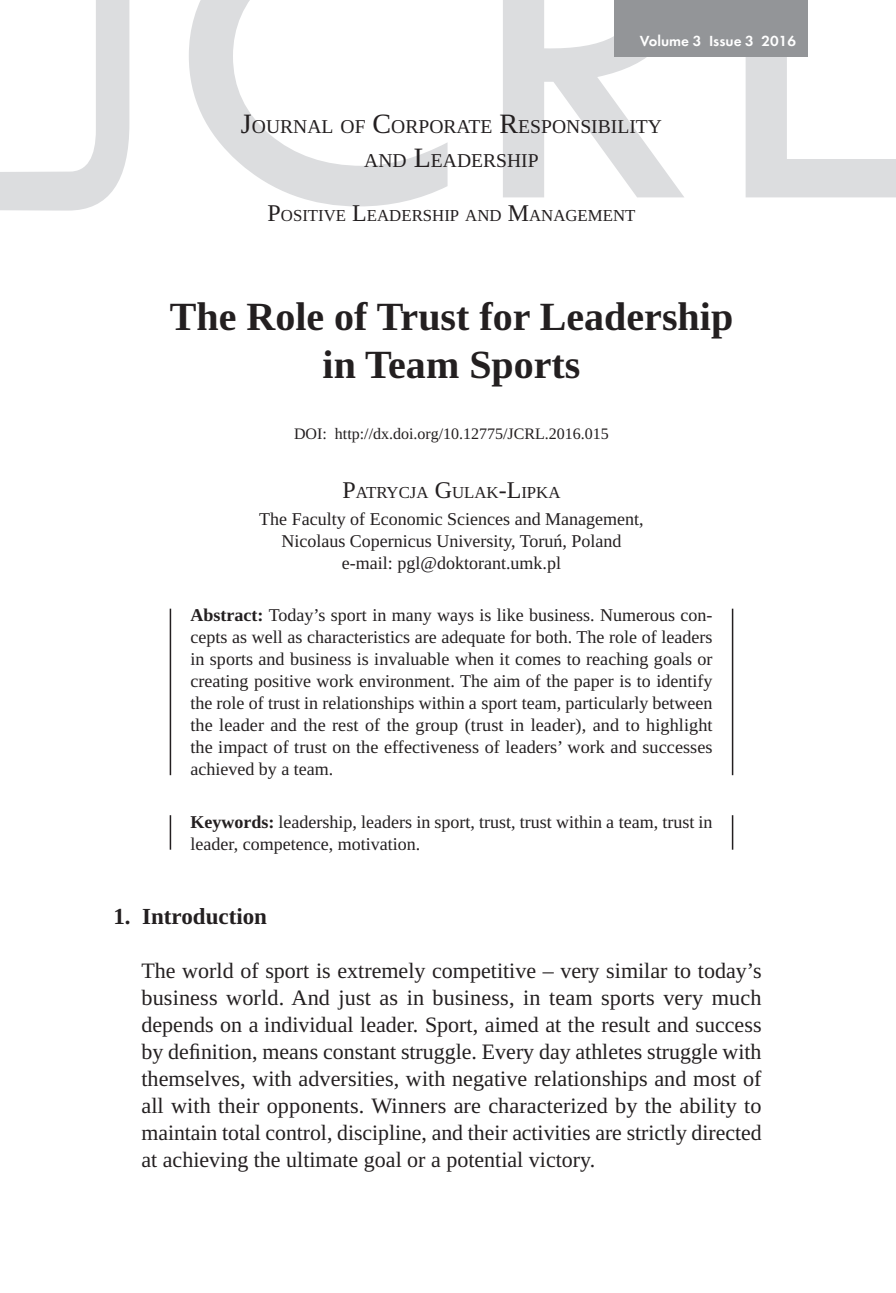
<style>
.page{position:relative;width:896px;height:1293px;background:#fff}
.page>*{position:absolute;margin:0;border:0;box-sizing:border-box;transform-origin:0 0}
.t1{font:700 40px/48px "Liberation Serif";color:#231f20;text-align:center}
.t2{font:700 23px "Liberation Serif";color:#231f20}
.t3{font:22px/27px "Liberation Serif";color:#231f20;text-align:justify}
.t4{font:19.6px/33.6px "Liberation Serif";color:#231f20;text-align:center}
.t5{font:18px/22px "Liberation Serif";color:#231f20;text-align:center}
.t6{font:16.8px "Liberation Serif";color:#231f20}
.t7{font:16px "Liberation Serif";color:#231f20}
.t8{font:15.2px "Futura Demi";color:#fff}
.s1{font-size:28px}
.s2{font-size:24px}
.s3{font-weight:700}
</style>
<div class="page">
<svg style="left:0;top:0;width:896px;height:211px"></svg>
<div style="left:614px;top:0;width:193px;height:57px;background:#939598"></div>
<hr style="left:170px;top:608px;width:1px;height:167px;background:#231f20">
<hr style="left:732px;top:608px;width:1px;height:167px;background:#231f20">
<hr style="left:170px;top:815px;width:1px;height:34px;background:#231f20">
<hr style="left:732px;top:815px;width:1px;height:34px;background:#231f20">
<p class="t8" style="left:640px;top:31px;width:158px">Volume 3 Issue 3 2016</p>
<p class="t4" style="left:241px;top:110px;width:422px"><span class="s1">J</span>OURNAL OF <span class="s1">C</span>ORPORATE <span class="s1">R</span>ESPONSIBILITY<br>AND <span class="s1">L</span>EADERSHIP</p>
<p class="t6" style="left:267px;top:205px;width:369px"><span class="s2">P</span>OSITIVE <span class="s2">L</span>EADERSHIP AND <span class="s2">M</span>ANAGEMENT</p>
<h1 class="t1" style="left:170px;top:291px;width:565px">The Role of Trust for Leadership in Team Sports</h1>
<p class="t7" style="left:294px;top:423px;width:316px">doi: http://dx.doi.org/10.12775/JCRL.2016.015</p>
<p class="t6" style="left:342px;top:481px;width:220px"><span class="s2">P</span>ATRYCJA <span class="s2">G</span>ULAK<span class="s2">-L</span>IPKA</p>
<p class="t5" style="left:259px;top:507px;width:386px">The Faculty of Economic Sciences and Management,<br>Nicolaus Copernicus University, Toruń, Poland e-mail: pgl@doktorant.umk.pl</p>
<p class="t5" style="left:190px;top:604px;width:524px;text-align:justify"><span class="s3">Abstract:</span> Today’s sport in many ways is like business. Numerous con&shy;cepts as well as characteristics are adequate for both. The role of leaders in sports and business is invaluable when it comes to reaching goals or creating positive work environment. The aim of the paper is to identify the role of trust in relationships within a sport team, particularly between the leader and the rest of the group (trust in leader), and to highlight the impact of trust on the effectiveness of leaders’ work and successes achieved by a team.</p>
<p class="t5" style="left:190px;top:810px;width:524px;text-align:left"><span class="s3">Keywords:</span> leadership, leaders in sport, trust, trust within a team, trust in leader, competence, motivation.</p>
<p class="t2" style="left:113px;top:900px;width:155px">1. Introduction</p>
<p class="t3" style="left:141px;top:956px;width:622px">The world of sport is extremely competitive – very similar to today’s business world. And just as in business, in team sports very much depends on a individual leader. Sport, aimed at the result and success by definition, means constant struggle. Every day athletes struggle with themselves, with adversities, with negative relationships and most of all with their opponents. Winners are characterized by the ability to maintain total control, discipline, and their activities are strictly directed at achieving the ultimate goal or a potential victory.</p>
</div>
